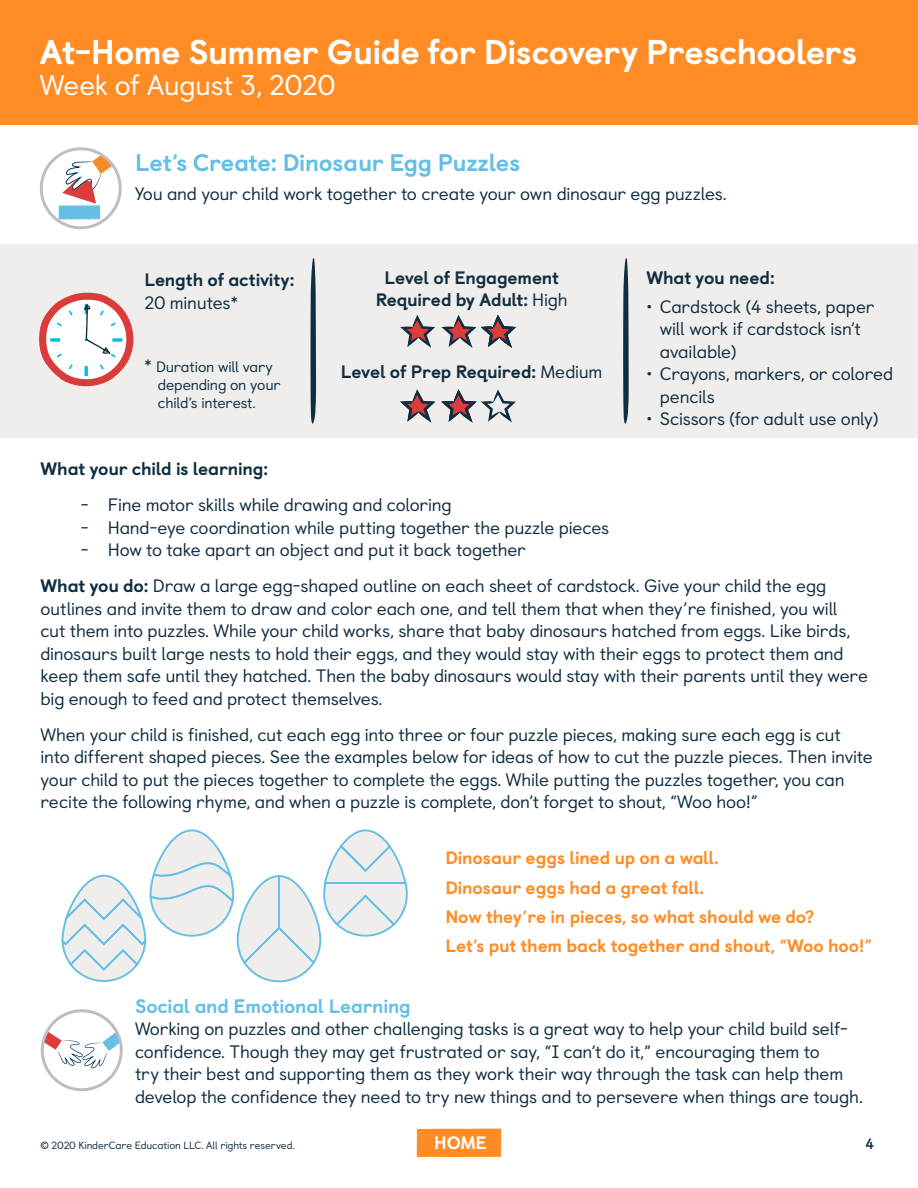
<style>
.page{position:relative;width:918px;height:1188px;background:#fff}
.page>*{position:absolute;margin:0;border:0;box-sizing:border-box;transform-origin:0 0}
.t1{font:800 34.5px "Castledown";letter-spacing:-.015em;color:#fff}
.t2{font:28.5px "Castledown";letter-spacing:-.015em;color:#fff}
.t3{font:800 24px "Castledown";letter-spacing:-.01em;color:#64bee6}
.t4{font:800 19.5px "Castledown";letter-spacing:-.015em;color:#64bee6}
.t5{font:18px/22.5px "Castledown";letter-spacing:-.015em;color:#102e41}
.t6{font:800 18px/29.2px "Castledown";letter-spacing:-.01em;color:#ff8c24}
.t7{font:800 18px/22.5px "Castledown";letter-spacing:-.015em;color:#102e41;text-align:center}
.t8{font:800 18px "Castledown";color:#fff}
.t9{font:15px/18px "Castledown";letter-spacing:-.015em;color:#102e41}
.t10{font:700 15px "Castledown";color:#102e41}
.t11{font:10.5px "Castledown";letter-spacing:-.01em;color:#102e41}
.s1{font-size:18px}
.s2{font-weight:400}
.s3{font-weight:800}
</style>
<div class="page">
<div style="left:417px;top:1129px;width:84px;height:28px;background:#ff8c24"></div>
<div style="left:0;top:0;width:918px;height:125px;background:#ff8c24"></div>
<svg style="left:42px;top:1023px;width:79px;height:45px"></svg>
<div style="left:41px;top:1009px;width:82px;height:82px;border:3px solid #bebebe;border-radius:50%"></div>
<svg style="left:41px;top:149px;width:79px;height:79px"></svg>
<svg style="left:59px;top:149px;width:61px;height:70px"></svg>
<div style="left:40px;top:147px;width:82px;height:82px;border:3px solid #bebebe;border-radius:50%"></div>
<div style="left:0;top:244px;width:918px;height:194px;background:#f0eeec"></div>
<svg style="left:310px;top:258px;width:6px;height:166px"></svg>
<svg style="left:623px;top:258px;width:6px;height:166px"></svg>
<svg style="left:400px;top:315px;width:35px;height:33px"></svg>
<svg style="left:400px;top:389px;width:35px;height:34px"></svg>
<svg style="left:441px;top:315px;width:75px;height:33px"></svg>
<svg style="left:441px;top:389px;width:75px;height:34px"></svg>
<svg style="left:39px;top:293px;width:94px;height:93px"></svg>
<svg style="left:61px;top:829px;width:347px;height:154px"></svg>
<h1 class="t1" style="left:40px;top:24px;width:819px">At-Home Summer Guide for Discovery Preschoolers</h1>
<h2 class="t2" style="left:40px;top:63px;width:297px">Week of August 3, 2020</h2>
<h3 class="t3" style="left:135px;top:143px;width:387px">Let’s Create: Dinosaur Egg Puzzles</h3>
<p class="t5" style="left:135px;top:181px;width:593px">You and your child work together to create your own dinosaur egg puzzles.</p>
<p class="t7" style="left:144px;top:267px;width:152px">Length of activity:</p>
<p class="t5" style="left:144px;top:290px;width:95px">20 minutes*</p>
<p class="t9" style="left:158px;top:356px;width:124px;text-indent:-14px"><span class="s1">*</span> Duration will vary depending on your child’s interest.</p>
<p class="t7" style="left:376px;top:265px;width:194px">Level of Engagement<br>Required by Adult: <span class="s2">High</span></p>
<p class="t7" style="left:341px;top:359px;width:263px">Level of Prep Required: <span class="s2">Medium</span></p>
<p class="t7" style="left:646px;top:265px;width:130px">What you need:</p>
<p class="t5" style="left:660px;top:294px;width:216px;text-indent:-14px">• Cardstock (4 sheets, paper will work if cardstock isn’t available)</p>
<p class="t5" style="left:660px;top:361px;width:235px;text-indent:-14px">• Crayons, markers, or colored pencils</p>
<p class="t5" style="left:646px;top:406px;width:234px">• Scissors (for adult use only)</p>
<p class="t7" style="left:40px;top:456px;width:229px">What your child is learning:</p>
<p class="t5" style="left:81px;top:492px;width:372px">- Fine motor skills while drawing and coloring</p>
<p class="t5" style="left:81px;top:514px;width:530px">- Hand-eye coordination while putting together the puzzle pieces</p>
<p class="t5" style="left:40px;top:530px;width:787px;line-height:36px;text-indent:41px">- How to take apart an object and put it back together<br><span class="s3">What you do:</span> Draw a large egg-shaped outline on each sheet of cardstock. Give your child the egg</p>
<p class="t5" style="left:40px;top:595px;width:829px">outlines and invite them to draw and color each one, and tell them that when they’re finished, you will<br>cut them into puzzles. While your child works, share that baby dinosaurs hatched from eggs. Like birds, dinosaurs built large nests to hold their eggs, and they would stay with their eggs to protect them and keep them safe until they hatched. Then the baby dinosaurs would stay with their parents until they were big enough to feed and protect themselves.</p>
<p class="t5" style="left:40px;top:721px;width:834px">When your child is finished, cut each egg into three or four puzzle pieces, making sure each egg is cut into different shaped pieces. See the examples below for ideas of how to cut the puzzle pieces. Then invite your child to put the pieces together to complete the eggs. While putting the puzzles together, you can recite the following rhyme, and when a puzzle is complete, don’t forget to shout, “Woo hoo!”</p>
<p class="t6" style="left:445px;top:842px;width:428px">Dinosaur eggs lined up on a wall.<br>Dinosaur eggs had a great fall.<br>Now they’re in pieces, so what should we do?<br>Let’s put them back together and shout, “Woo hoo!”</p>
<p class="t4" style="left:135px;top:990px;width:277px">Social and Emotional Learning</p>
<p class="t5" style="left:135px;top:1016px;width:729px">Working on puzzles and other challenging tasks is a great way to help your child build self&shy;confidence. Though they may get frustrated or say, “I can’t do it,” encouraging them to<br>try their best and supporting them as they work their way through the task can help them develop the confidence they need to try new things and to persevere when things are tough.</p>
<p class="t11" style="left:40px;top:1137px;width:256px">© 2020 KinderCare Education LLC. All rights reserved.</p>
<p class="t8" style="left:434px;top:1128px;width:54px">HOME</p>
<p class="t10" style="left:866px;top:1132px;width:10px">4</p>
</div>
